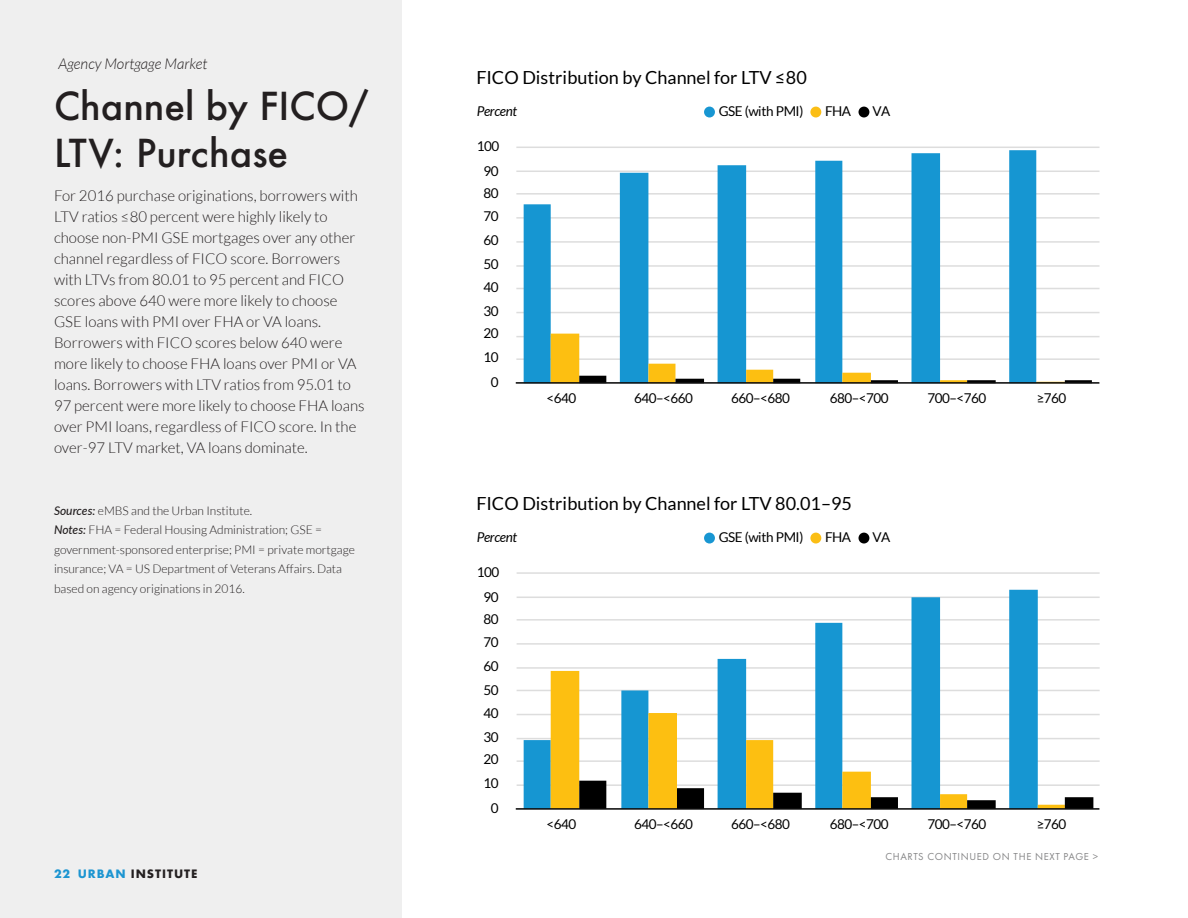
<style>
.page{position:relative;width:1188px;height:918px;background:#fff}
.page>*{position:absolute;margin:0;border:0;box-sizing:border-box;transform-origin:0 0}
.t1{font:500 37.5px/46.5px "Futura";color:#231f20}
.t2{font:18px "Lato";color:#000}
.Body{font:300 15px/21px "Lato";color:#231f20}
.Page_Text{font:italic 300 15px "Lato";color:#231f20}
.t3{font:13.5px/23.5px "Lato";letter-spacing:-.04em;color:#000;text-align:center}
.t4{font:italic 13.5px "Lato";letter-spacing:-.03em;color:#000}
.t5{font:700 12.75px "Futura PT";letter-spacing:.075em;color:#231f20}
.Sources___Notes{font:300 12px/19.5px "Lato";color:#231f20}
.t6{font:10.5px "Futura PT";letter-spacing:.06em;color:#868687}
.s1{font-weight:500;font-style:italic}
.s2{color:#1c95d1}
</style>
<div class="page">
<div style="left:0;top:0;width:402px;height:918px;background:#efefef"></div>
<div style="left:704px;top:107px;width:11px;height:10px;background:#1896d2;border-radius:50%"></div>
<div style="left:810px;top:107px;width:11px;height:10px;background:#fbbe15;border-radius:50%"></div>
<div style="left:859px;top:107px;width:10px;height:10px;background:#000;border-radius:50%"></div>
<hr style="left:516px;top:382px;width:584px;height:2px;background:#ddd">
<hr style="left:516px;top:358px;width:584px;height:2px;background:#ddd">
<hr style="left:516px;top:336px;width:584px;height:1px;background:#ddd">
<hr style="left:516px;top:312px;width:584px;height:1px;background:#ddd">
<hr style="left:516px;top:288px;width:584px;height:1px;background:#ddd">
<hr style="left:516px;top:265px;width:584px;height:2px;background:#ddd">
<hr style="left:516px;top:241px;width:584px;height:2px;background:#ddd">
<hr style="left:516px;top:217px;width:584px;height:2px;background:#ddd">
<hr style="left:516px;top:193px;width:584px;height:2px;background:#ddd">
<hr style="left:516px;top:171px;width:584px;height:1px;background:#ddd">
<hr style="left:516px;top:147px;width:584px;height:1px;background:#ddd">
<svg style="left:524px;top:150px;width:512px;height:232px"></svg>
<svg style="left:551px;top:334px;width:541px;height:48px"></svg>
<hr style="left:516px;top:382px;width:583px;height:2px;background:#0d0d0d">
<div style="left:704px;top:533px;width:11px;height:11px;background:#1896d2;border-radius:50%"></div>
<div style="left:810px;top:533px;width:11px;height:11px;background:#fbbe15;border-radius:50%"></div>
<div style="left:859px;top:533px;width:10px;height:11px;background:#000;border-radius:50%"></div>
<hr style="left:517px;top:808px;width:583px;height:2px;background:#ddd">
<hr style="left:517px;top:784px;width:583px;height:2px;background:#ddd">
<hr style="left:517px;top:760px;width:583px;height:2px;background:#ddd">
<hr style="left:517px;top:738px;width:583px;height:1px;background:#ddd">
<hr style="left:517px;top:714px;width:583px;height:1px;background:#ddd">
<hr style="left:517px;top:690px;width:583px;height:1px;background:#ddd">
<hr style="left:517px;top:667px;width:583px;height:2px;background:#ddd">
<hr style="left:517px;top:643px;width:583px;height:2px;background:#ddd">
<hr style="left:517px;top:619px;width:583px;height:2px;background:#ddd">
<hr style="left:517px;top:597px;width:583px;height:1px;background:#ddd">
<hr style="left:517px;top:572px;width:583px;height:2px;background:#ddd">
<svg style="left:524px;top:590px;width:514px;height:218px"></svg>
<svg style="left:551px;top:671px;width:514px;height:137px"></svg>
<svg style="left:579px;top:781px;width:514px;height:27px"></svg>
<hr style="left:516px;top:808px;width:583px;height:2px;background:#0d0d0d">
<p class="Page_Text" style="left:58px;top:56px;width:150px">Agency Mortgage Market</p>
<p class="t1" style="left:54px;top:83px;width:316px">Channel by FICO/<br>LTV: Purchase</p>
<p class="Body" style="left:54px;top:185px;width:312px">For 2016 purchase originations, borrowers with LTV ratios ≤80 percent were highly likely to choose non-PMI GSE mortgages over any other channel regardless of FICO score. Borrowers with LTVs from 80.01 to 95 percent and FICO scores above 640 were more likely to choose GSE loans with PMI over FHA or VA loans.<br>Borrowers with FICO scores below 640 were more likely to choose FHA loans over PMI or VA loans. Borrowers with LTV ratios from 95.01 to 97 percent were more likely to choose FHA loans over PMI loans, regardless of FICO score. In the over-97 LTV market, VA loans dominate.</p>
<p class="Sources___Notes" style="left:54px;top:501px;width:302px"><span class="s1">Sources:</span> eMBS and the Urban Institute.<br><span class="s1">Notes:</span> FHA = Federal Housing Administration; GSE = government-sponsored enterprise; PMI = private mortgage insurance; VA = US Department of Veterans Affairs. Data based on agency originations in 2016.</p>
<p class="t5" style="left:54px;top:865px;width:145px"><span class="s2">22 URBAN</span> INSTITUTE</p>
<p class="t2" style="left:476px;top:67px;width:332px">FICO Distribution by Channel for LTV ≤80</p>
<p class="t4" style="left:477px;top:103px;width:42px">Percent</p>
<p class="t3" style="left:477px;top:134px;width:24px;line-height:25.2px">100<br>90</p>
<p class="t3" style="left:483px;top:181px;width:17px;text-align:justify">80<br>70<br>60<br>50<br>40<br>30</p>
<p class="t3" style="left:483px;top:322px;width:17px;text-align:left">20<br>10</p>
<p class="t3" style="left:491px;top:370px;width:9px">0</p>
<p class="t3" style="left:719px;top:99px;width:86px">GSE (with PMI)</p>
<p class="t3" style="left:825px;top:99px;width:27px">FHA</p>
<p class="t3" style="left:872px;top:99px;width:19px">VA</p>
<p class="t3" style="left:547px;top:387px;width:31px">&lt;640</p>
<p class="t3" style="left:634px;top:387px;width:60px">640–&lt;660</p>
<p class="t3" style="left:731px;top:387px;width:60px">660–&lt;680</p>
<p class="t3" style="left:830px;top:387px;width:60px">680–&lt;700</p>
<p class="t3" style="left:927px;top:387px;width:60px">700–&lt;760</p>
<p class="t3" style="left:1037px;top:387px;width:31px">≥760</p>
<p class="t2" style="left:476px;top:493px;width:377px">FICO Distribution by Channel for LTV 80.01–95</p>
<p class="t4" style="left:477px;top:529px;width:42px">Percent</p>
<p class="t3" style="left:477px;top:560px;width:24px;line-height:25.2px">100<br>90</p>
<p class="t3" style="left:483px;top:607px;width:17px;text-align:justify">80<br>70<br>60<br>50<br>40<br>30</p>
<p class="t3" style="left:483px;top:748px;width:17px;text-align:left">20<br>10</p>
<p class="t3" style="left:491px;top:796px;width:9px">0</p>
<p class="t3" style="left:719px;top:525px;width:86px">GSE (with PMI)</p>
<p class="t3" style="left:825px;top:525px;width:27px">FHA</p>
<p class="t3" style="left:872px;top:525px;width:19px">VA</p>
<p class="t3" style="left:547px;top:813px;width:31px">&lt;640</p>
<p class="t3" style="left:634px;top:813px;width:60px">640–&lt;660</p>
<p class="t3" style="left:731px;top:813px;width:60px">660–&lt;680</p>
<p class="t3" style="left:830px;top:813px;width:60px">680–&lt;700</p>
<p class="t3" style="left:927px;top:813px;width:60px">700–&lt;760</p>
<p class="t3" style="left:1037px;top:813px;width:31px">≥760</p>
<p class="t6" style="left:885px;top:850px;width:214px">CHARTS CONTINUED ON THE NEXT PAGE &gt;</p>
</div>
